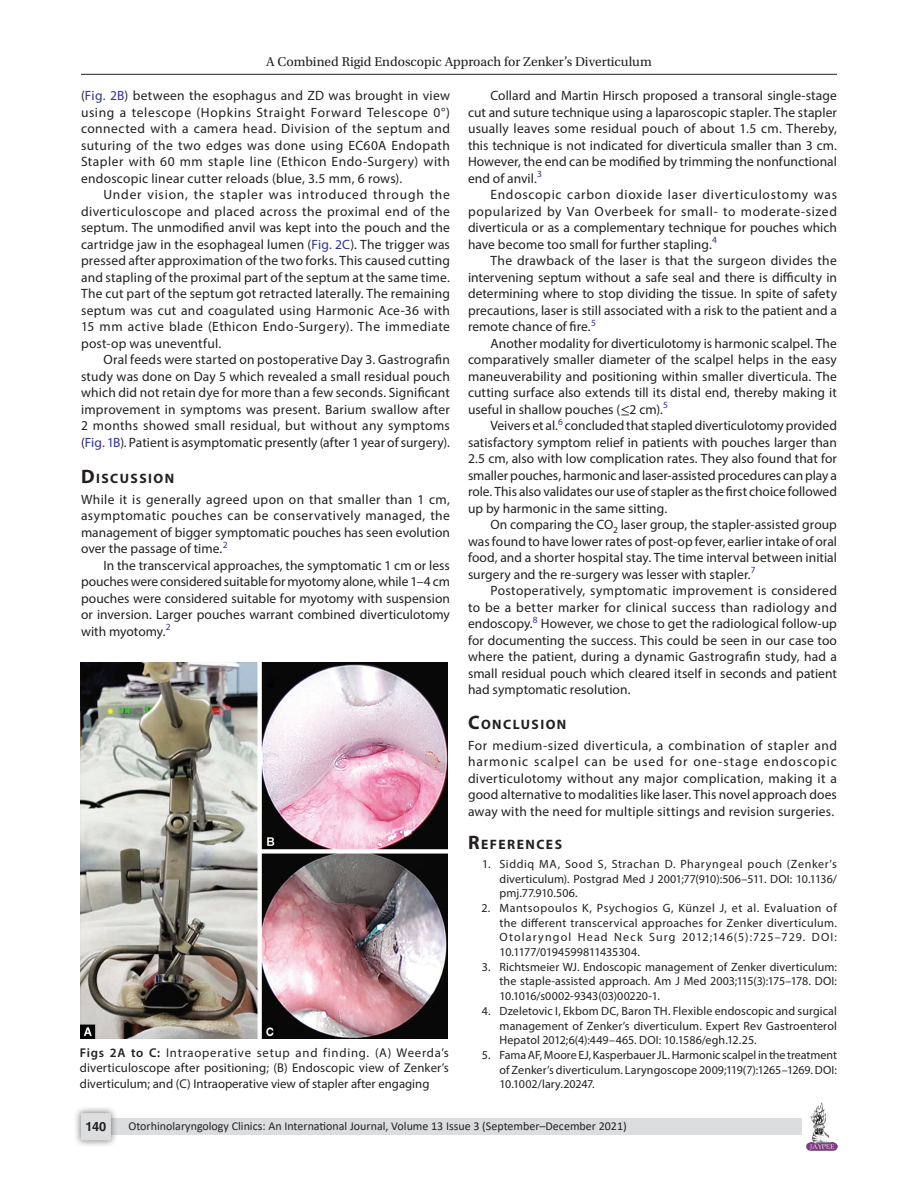
<style>
.page{position:relative;width:918px;height:1188px;background:#fff}
.page>*{position:absolute;margin:0;border:0;box-sizing:border-box;transform-origin:0 0}
.Head-1{font:700 13.65px "Myriad Pro";letter-spacing:.105em;color:#231f20}
.Para-Indent{font:13.5px/16.5px "Myriad Pro";letter-spacing:.005em;color:#231f20;text-align:justify}
.Para-NoIndent{font:13.5px/16.5px "Myriad Pro";letter-spacing:.015em;color:#231f20;text-align:justify}
.t1{font:13.5px "Utopia Std";color:#231f20}
.FigCaption{font:12.75px/15.3px "Myriad Pro";color:#231f20;text-align:justify}
.t2{font:700 12.75px "Helvetica LT Std";color:#231f20}
.References{font:12px/14.7px "Myriad Pro";letter-spacing:.005em;color:#231f20;text-align:justify}
.t3{font:12px "Calibri";color:#231f20}
.s1{color:#2e3092}
.s2{font-size:19.5px}
.s3{font-weight:600}
.s4{font-family:"STIX General"}
</style>
<div class="page">
<hr style="left:81px;top:74px;width:756px;height:1px;background:#231f20">
<img style="left:807px;top:1103px;width:30px;height:48px">
<div style="left:96px;top:1119px;width:706px;height:16px;background:#dcdddf"></div>
<div style="left:73px;top:1106px;width:45px;height:41px;background:#231f20;opacity:.61"></div>
<div style="left:81px;top:1113px;width:30px;height:27px;background:#dcdddf;border-radius:2px"></div>
<img style="left:81px;top:662px;width:367px;height:376px">
<p class="t1" style="left:266px;top:55px;width:387px">A Combined Rigid Endoscopic Approach for Zenker’s Diverticulum</p>
<p class="Para-Indent" style="left:81px;top:87px;width:371px">(<span class="s1">Fig. 2B</span>) between the esophagus and ZD was brought in view using a telescope (Hopkins Straight Forward Telescope 0°) connected with a camera head. Division of the septum and suturing of the two edges was done using EC60A Endopath Stapler with 60 mm staple line (Ethicon Endo-Surgery) with endoscopic linear cutter reloads (blue, 3.5 mm, 6 rows).</p>
<p class="Para-Indent" style="left:81px;top:186px;width:371px;text-indent:22px">Under vision, the stapler was introduced through the diverticuloscope and placed across the proximal end of the septum. The unmodified anvil was kept into the pouch and the cartridge jaw in the esophageal lumen (<span class="s1">Fig. 2C</span>). The trigger was pressed after approximation of the two forks. This caused cutting and stapling of the proximal part of the septum at the same time.<br>The cut part of the septum got retracted laterally. The remaining septum was cut and coagulated using Harmonic Ace-36 with 15 mm active blade (Ethicon Endo-Surgery). The immediate post-op was uneventful.</p>
<p class="Para-Indent" style="left:81px;top:351px;width:371px;text-indent:22px">Oral feeds were started on postoperative Day 3. Gastrografin study was done on Day 5 which revealed a small residual pouch which did not retain dye for more than a few seconds. Significant improvement in symptoms was present. Barium swallow after 2 months showed small residual, but without any symptoms (<span class="s1">Fig. 1B</span>). Patient is asymptomatic presently (after 1 year of surgery).</p>
<p class="Head-1" style="left:81px;top:469px;width:95px"><span class="s2">D</span>ISCUSSION</p>
<p class="Para-NoIndent" style="left:81px;top:491px;width:371px">While it is generally agreed upon on that smaller than 1 cm, asymptomatic pouches can be conservatively managed, the management of bigger symptomatic pouches has seen evolution over the passage of time.<sup>2</sup></p>
<p class="Para-Indent" style="left:81px;top:557px;width:371px;text-indent:22px">In the transcervical approaches, the symptomatic 1 cm or less pouches were considered suitable for myotomy alone, while 1–4 cm pouches were considered suitable for myotomy with suspension or inversion. Larger pouches warrant combined diverticulotomy with myotomy.<sup>2</sup></p>
<p class="FigCaption" style="left:80px;top:1045px;width:371px"><span class="s3">Figs 2A to C:</span> Intraoperative setup and finding. (A) Weerda’s diverticuloscope after positioning; (B) Endoscopic view of Zenker’s diverticulum; and (C) Intraoperative view of stapler after engaging</p>
<p class="Para-Indent" style="left:468px;top:87px;width:370px;text-indent:22px">Collard and Martin Hirsch proposed a transoral single-stage cut and suture technique using a laparoscopic stapler. The stapler usually leaves some residual pouch of about 1.5 cm. Thereby, this technique is not indicated for diverticula smaller than 3 cm.<br>However, the end can be modified by trimming the nonfunctional end of anvil.<sup>3</sup></p>
<p class="Para-Indent" style="left:468px;top:186px;width:371px;text-indent:22px">Endoscopic carbon dioxide laser diverticulostomy was popularized by Van Overbeek for small- to moderate-sized diverticula or as a complementary technique for pouches which have become too small for further stapling.<sup>4</sup></p>
<p class="Para-Indent" style="left:468px;top:252px;width:371px;text-indent:22px">The drawback of the laser is that the surgeon divides the intervening septum without a safe seal and there is difficulty in determining where to stop dividing the tissue. In spite of safety precautions, laser is still associated with a risk to the patient and a remote chance of fire.<sup>5</sup></p>
<p class="Para-Indent" style="left:468px;top:335px;width:371px;text-indent:22px">Another modality for diverticulotomy is harmonic scalpel. The comparatively smaller diameter of the scalpel helps in the easy maneuverability and positioning within smaller diverticula. The cutting surface also extends till its distal end, thereby making it useful in shallow pouches (<span class="s4">≤</span>2 cm).<sup>5</sup></p>
<p class="Para-Indent" style="left:468px;top:417px;width:371px;text-indent:22px">Veivers et al.<sup>6</sup> concluded that stapled diverticulotomy provided satisfactory symptom relief in patients with pouches larger than 2.5 cm, also with low complication rates. They also found that for smaller pouches, harmonic and laser-assisted procedures can play a role. This also validates our use of stapler as the first choice followed up by harmonic in the same sitting.</p>
<p class="Para-Indent" style="left:468px;top:516px;width:371px;text-indent:22px">On comparing the CO<sub>2</sub> laser group, the stapler-assisted group was found to have lower rates of post-op fever, earlier intake of oral food, and a shorter hospital stay. The time interval between initial surgery and the re-surgery was lesser with stapler.<sup>7</sup></p>
<p class="Para-Indent" style="left:468px;top:582px;width:371px;text-indent:22px">Postoperatively, symptomatic improvement is considered to be a better marker for clinical success than radiology and endoscopy.<sup>8</sup> However, we chose to get the radiological follow-up for documenting the success. This could be seen in our case too where the patient, during a dynamic Gastrografin study, had a small residual pouch which cleared itself in seconds and patient had symptomatic resolution.</p>
<p class="Head-1" style="left:468px;top:715px;width:100px"><span class="s2">C</span>ONCLUSION</p>
<p class="Para-NoIndent" style="left:468px;top:737px;width:370px">For medium-sized diverticula, a combination of stapler and harmonic scalpel can be used for one-stage endoscopic diverticulotomy without any major complication, making it a good alternative to modalities like laser. This novel approach does away with the need for multiple sittings and revision surgeries.</p>
<p class="Head-1" style="left:468px;top:835px;width:96px"><span class="s2">R</span>EFERENCES</p>
<p class="References" style="left:500px;top:856px;width:339px;text-indent:-17px">1. Siddiq MA, Sood S, Strachan D. Pharyngeal pouch (Zenker’s diverticulum). Postgrad Med J 2001;77(910):506–511. DOI: 10.1136/ pmj.77.910.506.</p>
<p class="References" style="left:500px;top:900px;width:339px;text-indent:-18px">2. Mantsopoulos K, Psychogios G, Künzel J, et al. Evaluation of the different transcervical approaches for Zenker diverticulum.<br>Otolaryngol Head Neck Surg 2012;146(5):725–729. DOI:<br>10.1177/0194599811435304.</p>
<p class="References" style="left:500px;top:959px;width:339px;text-indent:-18px">3. Richtsmeier WJ. Endoscopic management of Zenker diverticulum: the staple-assisted approach. Am J Med 2003;115(3):175–178. DOI:<br>10.1016/s0002-9343(03)00220-1.</p>
<p class="References" style="left:500px;top:1003px;width:339px;text-indent:-18px">4. Dzeletovic I, Ekbom DC, Baron TH. Flexible endoscopic and surgical management of Zenker’s diverticulum. Expert Rev Gastroenterol Hepatol 2012;6(4):449–465. DOI: 10.1586/egh.12.25.</p>
<p class="References" style="left:500px;top:1047px;width:339px;text-indent:-18px">5. Fama AF, Moore EJ, Kasperbauer JL. Harmonic scalpel in the treatment of Zenker’s diverticulum. Laryngoscope 2009;119(7):1265–1269. DOI:<br>10.1002/lary.20247.</p>
<p class="t2" style="left:85px;top:1119px;width:22px">140</p>
<p class="t3" style="left:128px;top:1117px;width:500px">Otorhinolaryngology Clinics: An International Journal, Volume 13 Issue 3 (September–December 2021)</p>
</div>
